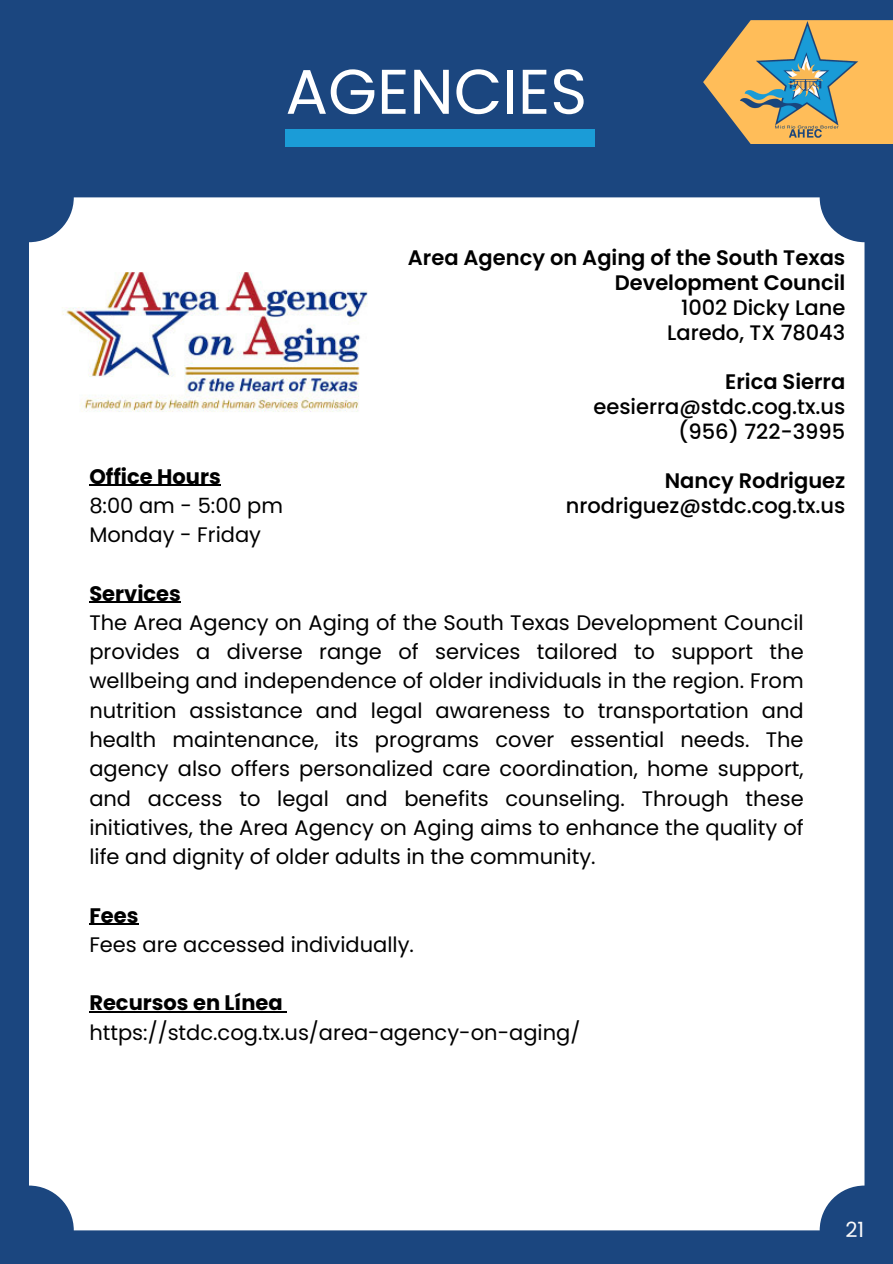
<style>
.page{position:relative;width:893px;height:1264px;background:#fff}
.page>*{position:absolute;margin:0;border:0;box-sizing:border-box;transform-origin:0 0}
.t1{font:63px "Poppins";color:#fff}
.t2{font:21px/29.2px "Poppins";color:#000;text-align:justify}
.t3{font:500 21px/24.8px "Poppins";color:#000;text-align:right}
.t4{font:600 21px/24.8px "Poppins";color:#000;text-align:right}
.t5{font:700 21px "Poppins";color:#000}
.t6{font:21px "Poppins";color:#fcfbfb}
.s1{font-weight:500}
.s2{font-weight:600}
</style>
<div class="page">
<div style="left:0;top:0;width:892px;height:1263px;background:#1b467f"></div>
<div style="left:285px;top:130px;width:309px;height:17px;background:#1b9cd7"></div>
<div style="left:29px;top:197px;width:835px;height:1033px;background:#fff;border-radius:45px"></div>
<hr style="left:89px;top:485px;width:132px;height:1px;background:#000">
<hr style="left:89px;top:602px;width:92px;height:1px;background:#000">
<hr style="left:89px;top:923px;width:49px;height:1px;background:#000">
<hr style="left:89px;top:1011px;width:194px;height:1px;background:#000">
<svg style="left:703px;top:20px;width:189px;height:124px"></svg>
<img style="left:737px;top:20px;width:122px;height:119px">
<img style="left:62px;top:272px;width:306px;height:140px">
<p class="t1" style="left:285px;top:48px;width:303px">AGENCIES</p>
<p class="t4" style="left:408px;top:245px;width:439px">Area Agency on Aging of the South Texas<br>Development Council<br><span class="s1">1002 Dicky Lane<br>Laredo, TX 78043</span></p>
<p class="t3" style="left:593px;top:369px;width:253px"><span class="s2">Erica Sierra </span>eesierra@stdc.cog.tx.us (956) 722-3995</p>
<p class="t3" style="left:565px;top:468px;width:281px"><span class="s2">Nancy Rodriguez </span>nrodriguez@stdc.cog.tx.us</p>
<h1 class="t5" style="left:89px;top:461px;width:133px">Office Hours</h1>
<p class="t2" style="left:89px;top:491px;width:195px">8:00 am - 5:00 pm</p>
<p class="t2" style="left:89px;top:520px;width:173px">Monday - Friday</p>
<h2 class="t5" style="left:89px;top:578px;width:93px">Services</h2>
<h2 class="t2" style="left:89px;top:608px;width:715px">The Area Agency on Aging of the South Texas Development Council provides a diverse range of services tailored to support the wellbeing and independence of older individuals in the region. From nutrition assistance and legal awareness to transportation and health maintenance, its programs cover essential needs. The agency also offers personalized care coordination, home support, and access to legal and benefits counseling. Through these initiatives, the Area Agency on Aging aims to enhance the quality of life and dignity of older adults in the community.</h2>
<h2 class="t5" style="left:89px;top:900px;width:51px">Fees</h2>
<p class="t2" style="left:89px;top:929px;width:326px">Fees are accessed individually.</p>
<p class="t5" style="left:89px;top:988px;width:195px">Recursos en Línea</p>
<p class="t2" style="left:89px;top:1017px;width:492px">https://stdc.cog.tx.us/area-agency-on-aging/</p>
<p class="t6" style="left:845px;top:1214px;width:20px">21</p>
</div>
